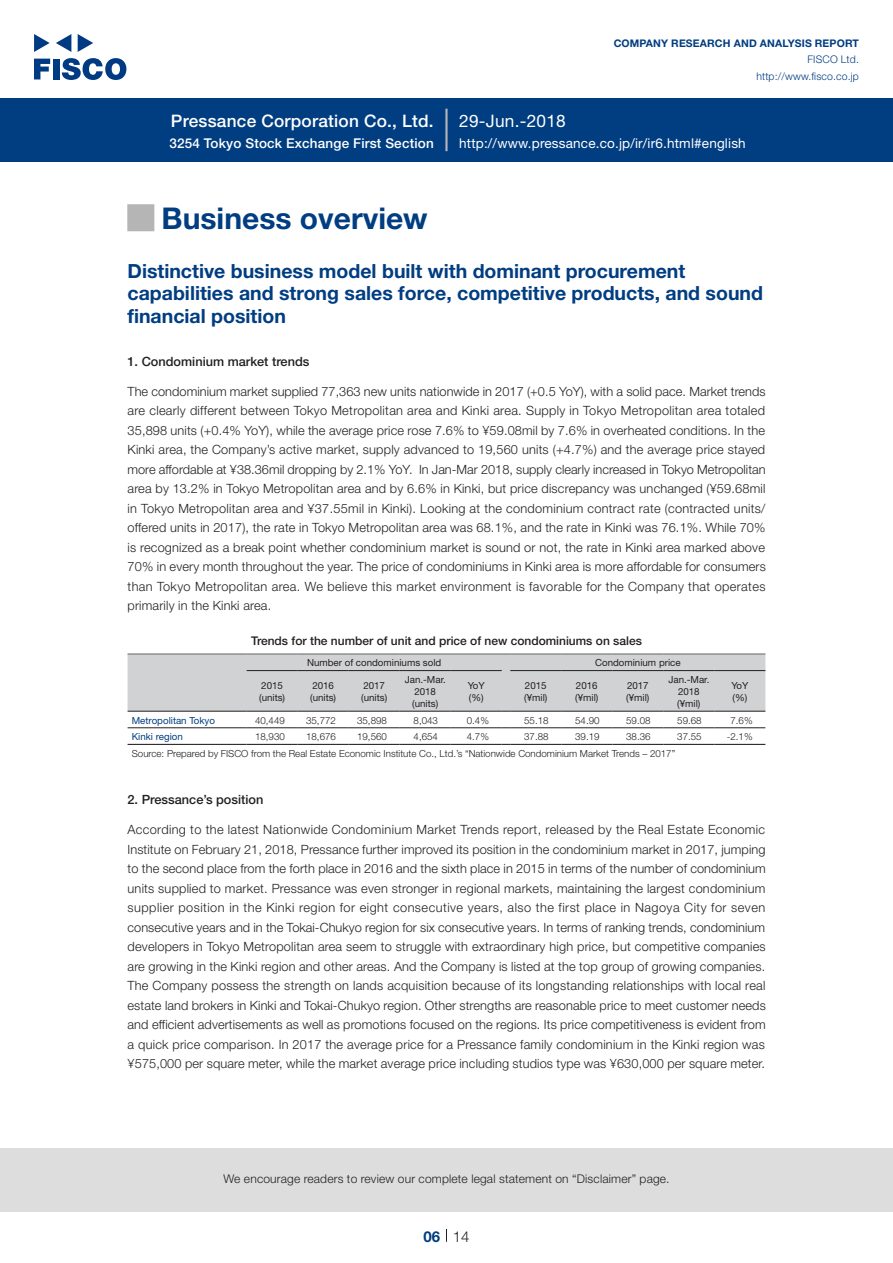
<style>
.page{position:relative;width:893px;height:1263px;background:#fff}
.page>*{position:absolute;margin:0;border:0;box-sizing:border-box;transform-origin:0 0}
.t1{font:700 30px "Helvetica Neue LT Std";color:#003d81}
.t2{font:700 27px "Koz Go Pro";color:#b5b5b6}
.中タイトル_e{font:700 19.5px/22.5px "Helvetica Neue LT Std";color:#003d81}
.t3{font:500 17.25px "Helvetica Neue LT Std";letter-spacing:.015em;color:#fff}
.t4{font:17.25px "Helvetica Neue LT Std";letter-spacing:.015em;color:#fff}
.t5{font:300 15px "Helvetica Neue LT Std";color:#231f20}
.t6{font:700 15px "Helvetica Neue LT Std";color:#003d81}
.t7{font:13.5px "Helvetica Neue LT Std";letter-spacing:.015em;color:#fff}
.t8{font:500 13.5px "Helvetica Neue LT Std";letter-spacing:.015em;color:#fff}
.本文_e{font:300 12.75px/19.5px "Helvetica Neue LT Std";letter-spacing:.015em;color:#231f20;text-align:right}
.小タイトル_e{font:500 12.75px "Helvetica Neue LT Std";color:#231f20}
.t9{font:300 12px "Helvetica Neue LT Std";letter-spacing:.015em;color:#231f20}
.チャートタイトル_e{font:500 12px "Helvetica Neue LT Std";color:#231f20}
.t10{font:700 10.5px "Helvetica Neue LT Std";letter-spacing:.015em;color:#003d81}
.t11{font:300 10.5px/16.5px "Helvetica Neue LT Std";letter-spacing:.015em;color:#003d81;text-align:right}
.表上_en{font:9.75px/12px "Helvetica Neue LT Std";color:#231f20;text-align:center}
.表組み基本スタイル_en{font:300 9.75px "Helvetica Neue LT Std";color:#231f20}
.表数字_en{font:300 9.75px "Helvetica Neue LT Std";color:#231f20}
.表左_en{font:9.75px "Helvetica Neue LT Std";color:#003d81}
</style>
<div class="page">
<div style="left:0;top:1148px;width:893px;height:64px;background:#ddd"></div>
<svg style="left:34px;top:59px;width:16px;height:20px"></svg>
<div style="left:53px;top:59px;width:6px;height:20px;background:#003a83"></div>
<svg style="left:62px;top:58px;width:64px;height:22px"></svg>
<svg style="left:34px;top:34px;width:16px;height:18px"></svg>
<svg style="left:78px;top:34px;width:15px;height:18px"></svg>
<svg style="left:56px;top:34px;width:15px;height:18px"></svg>
<div style="left:0;top:98px;width:893px;height:64px;background:#003d81"></div>
<hr style="left:445px;top:109px;width:3px;height:42px;background:#b5b5b6">
<svg style="left:446px;top:1229px;width:1px;height:13px"></svg>
<hr style="left:128px;top:727px;width:119px;height:1px;background:#231f20">
<hr style="left:247px;top:727px;width:51px;height:1px;background:#231f20">
<hr style="left:298px;top:727px;width:51px;height:1px;background:#231f20">
<hr style="left:349px;top:727px;width:51px;height:1px;background:#231f20">
<hr style="left:400px;top:727px;width:51px;height:1px;background:#231f20">
<hr style="left:451px;top:727px;width:51px;height:1px;background:#231f20">
<hr style="left:510px;top:727px;width:51px;height:1px;background:#231f20">
<hr style="left:561px;top:727px;width:51px;height:1px;background:#231f20">
<hr style="left:612px;top:727px;width:51px;height:1px;background:#231f20">
<hr style="left:663px;top:727px;width:51px;height:1px;background:#231f20">
<hr style="left:714px;top:727px;width:51px;height:1px;background:#231f20">
<svg style="left:128px;top:653px;width:637px;height:59px;background:#cacbcd"></svg>
<hr style="left:510px;top:653px;width:51px;height:1px;background:#6c6d70">
<hr style="left:561px;top:653px;width:51px;height:1px;background:#6c6d70">
<hr style="left:612px;top:653px;width:51px;height:1px;background:#6c6d70">
<hr style="left:663px;top:653px;width:51px;height:1px;background:#6c6d70">
<hr style="left:714px;top:653px;width:51px;height:1px;background:#6c6d70">
<hr style="left:128px;top:744px;width:119px;height:1px;background:#231f20">
<hr style="left:247px;top:744px;width:51px;height:1px;background:#231f20">
<hr style="left:298px;top:744px;width:51px;height:1px;background:#231f20">
<hr style="left:349px;top:744px;width:51px;height:1px;background:#231f20">
<hr style="left:400px;top:744px;width:51px;height:1px;background:#231f20">
<hr style="left:451px;top:744px;width:51px;height:1px;background:#231f20">
<hr style="left:510px;top:744px;width:51px;height:1px;background:#231f20">
<hr style="left:561px;top:744px;width:51px;height:1px;background:#231f20">
<hr style="left:612px;top:744px;width:51px;height:1px;background:#231f20">
<hr style="left:663px;top:744px;width:51px;height:1px;background:#231f20">
<hr style="left:714px;top:744px;width:51px;height:1px;background:#231f20">
<h3 class="t3" style="left:171px;top:110px;width:264px">Pressance Corporation Co., Ltd.</h3>
<p class="t8" style="left:169px;top:135px;width:266px">3254 Tokyo Stock Exchange First Section</p>
<h3 class="t4" style="left:459px;top:110px;width:108px">29-Jun.-2018</h3>
<p class="t10" style="left:614px;top:37px;width:247px">COMPANY RESEARCH AND ANALYSIS REPORT</p>
<p class="t11" style="left:756px;top:51px;width:104px">FISCO Ltd. http://www.fisco.co j p.</p>
<p class="t7" style="left:459px;top:135px;width:288px">http://www.pressance.co j p. i r/i r/ 6.html#english</p>
<p class="t2" style="left:128px;top:200px;width:28px">█</p>
<p class="中タイトル_e" style="left:128px;top:259px;width:637px">Distinctive business model built with dominant procurement capabilities and strong sales force, competitive products, and sound financial position</p>
<p class="小タイトル_e" style="left:128px;top:354px;width:183px">1. Condominium market trends</p>
<p class="本文_e" style="left:128px;top:381px;width:640px">The condominium market supplied 77,363 new units nationwide in 2017 (+0.5 YoY ,) with a solid pace. Market trends are clearly different between Tokyo Metropolitan area and Kinki area. Supply in Tokyo Metropolitan area totaled 35,898 units (+0.4% YoY ,) while the average price rose 7.6% to ¥59.08mil by 7.6% in overheated conditions In. the Kinki area, the Company s’ active market, supply advanced to 19,560 units (+4.7%) and the average price stayed In Jan-Mar 2018, supply clearly increased in Tokyo Metropolitan</p>
<p class="t1" style="left:162px;top:200px;width:268px">Business overview</p>
<p class="本文_e" style="left:128px;top:459px;width:640px;text-align:left">more affordable at ¥38.36mil dropping by 2.1% YoY.<br>area by 13.2% in Tokyo Metropolitan area and by 6.6% in Kinki, but price discrepancy was unchanged (¥59.68mil in Tokyo Metropolitan area and ¥37.55mil in Kinki .) Looking at the condominium contract rate (contracted units/ offered units in 2017 ,) the rate in Tokyo Metropolitan area was 68.1%, and the rate in Kinki was 76.1%. While 70% is recognized as a break point whether condominium market is sound or not, the rate in Kinki area marked above 70% in every month throughout the year. The price of condominiums in Kinki area is more affordable for consumers than Tokyo Metropolitan area. We believe this market environment is favorable for the Company that operates primarily in the Kinki area.</p>
<p class="チャートタイトル_e" style="left:251px;top:633px;width:392px">Trends for the number of unit and price of new condominiums on sales</p>
<p class="表上_en" style="left:595px;top:657px;width:87px">Condominium price</p>
<p class="表上_en" style="left:307px;top:657px;width:136px">Number of condominiums sold</p>
<p class="表左_en" style="left:132px;top:714px;width:85px">Metropolitan Tokyo</p>
<p class="表上_en" style="left:261px;top:679px;width:23px">2015</p>
<p class="表上_en" style="left:259px;top:691px;width:28px">(units(</p>
<p class="表数字_en" style="left:255px;top:714px;width:31px">40,449</p>
<p class="表上_en" style="left:312px;top:679px;width:23px">2016</p>
<p class="表上_en" style="left:310px;top:691px;width:28px">(units(</p>
<p class="表数字_en" style="left:306px;top:714px;width:31px">35,772</p>
<p class="表上_en" style="left:363px;top:679px;width:23px">2017</p>
<p class="表上_en" style="left:361px;top:691px;width:28px">(units(</p>
<p class="表数字_en" style="left:357px;top:714px;width:31px">35,898</p>
<p class="表上_en" style="left:405px;top:673px;width:43px">Jan.-Mar.<br>2018 (units(</p>
<p class="表上_en" style="left:468px;top:679px;width:19px">YoY</p>
<p class="表上_en" style="left:469px;top:691px;width:16px">%) (</p>
<p class="表数字_en" style="left:414px;top:714px;width:26px">8,043</p>
<p class="表数字_en" style="left:467px;top:714px;width:24px">0.4%</p>
<p class="表上_en" style="left:525px;top:679px;width:23px">2015</p>
<p class="表上_en" style="left:524px;top:691px;width:25px">¥( mil(</p>
<p class="表数字_en" style="left:524px;top:714px;width:26px">55.18</p>
<p class="表上_en" style="left:576px;top:679px;width:23px">2016</p>
<p class="表上_en" style="left:575px;top:691px;width:25px">¥( mil(</p>
<p class="表数字_en" style="left:575px;top:714px;width:26px">54.90</p>
<p class="表上_en" style="left:627px;top:679px;width:23px">2017</p>
<p class="表上_en" style="left:626px;top:691px;width:25px">¥( mil(</p>
<p class="表数字_en" style="left:626px;top:714px;width:26px">59.08</p>
<p class="表上_en" style="left:668px;top:673px;width:43px">Jan.-Mar.<br>2018<br>¥( mil(</p>
<p class="表上_en" style="left:731px;top:679px;width:19px">YoY</p>
<p class="表上_en" style="left:732px;top:691px;width:16px">%) (</p>
<p class="表数字_en" style="left:730px;top:714px;width:24px">7.6%</p>
<p class="表数字_en" style="left:677px;top:714px;width:26px">59.68</p>
<p class="表数字_en" style="left:467px;top:731px;width:24px">4.7%</p>
<p class="表数字_en" style="left:727px;top:731px;width:27px">-2.1%</p>
<p class="表左_en" style="left:132px;top:731px;width:53px">Kinki region</p>
<p class="表組み基本スタイル_en" style="left:132px;top:747px;width:545px">Source: Prepared by FISCO from the Real Estate Economic Institute Co., Ltd s’. “Nationwide Condominium Market Trends – 2017“</p>
<p class="小タイトル_e" style="left:128px;top:792px;width:137px">2. Pressance s’ position</p>
<p class="本文_e" style="left:128px;top:820px;width:640px;text-align:justify">According to the latest Nationwide Condominium Market Trends report, released by the Real Estate Economic Institute on February 21, 2018, Pressance further improved its position in the condominium market in 2017, jumping to the second place from the forth place in 2016 and the sixth place in 2015 in terms of the number of condominium units supplied to market. Pressance was even stronger in regional markets, maintaining the largest condominium supplier position in the Kinki region for eight consecutive years, also the first place in Nagoya City for seven consecutive years and in the Tokai-Chukyo region for six consecutive years In. terms of ranking trends, condominium developers in Tokyo Metropolitan area seem to struggle with extraordinary high price, but competitive companies are growing in the Kinki region and other areas. And the Company is listed at the top group of growing companies.<br>The Company possess the strength on lands acquisition because of its longstanding relationships with local real estate land brokers in Kinki and Tokai-Chukyo region. Other strengths are reasonable price to meet customer needs and efficient advertisements as well as promotions focused on the regions. Its price competitiveness is evident from a quick price comparison In. 2017 the average price for a Pressance family condominium in the Kinki region was ¥575,000 per square meter, while the market average price including studios type was ¥630,000 per square meter.</p>
<p class="表数字_en" style="left:255px;top:731px;width:31px">18,930</p>
<p class="表数字_en" style="left:306px;top:731px;width:31px">18,676</p>
<p class="表数字_en" style="left:357px;top:731px;width:31px">19,560</p>
<p class="表数字_en" style="left:414px;top:731px;width:26px">4,654</p>
<p class="表数字_en" style="left:524px;top:731px;width:26px">37.88</p>
<p class="表数字_en" style="left:575px;top:731px;width:26px">39.19</p>
<p class="表数字_en" style="left:626px;top:731px;width:26px">38.36</p>
<p class="表数字_en" style="left:677px;top:731px;width:26px">37.55</p>
<p class="t9" style="left:223px;top:1171px;width:448px">We encourage readers to review our complete legal statement on “Disclaimer” page.</p>
<p class="t6" style="left:423px;top:1227px;width:18px">06</p>
<p class="t5" style="left:453px;top:1227px;width:18px">14</p>
</div>
